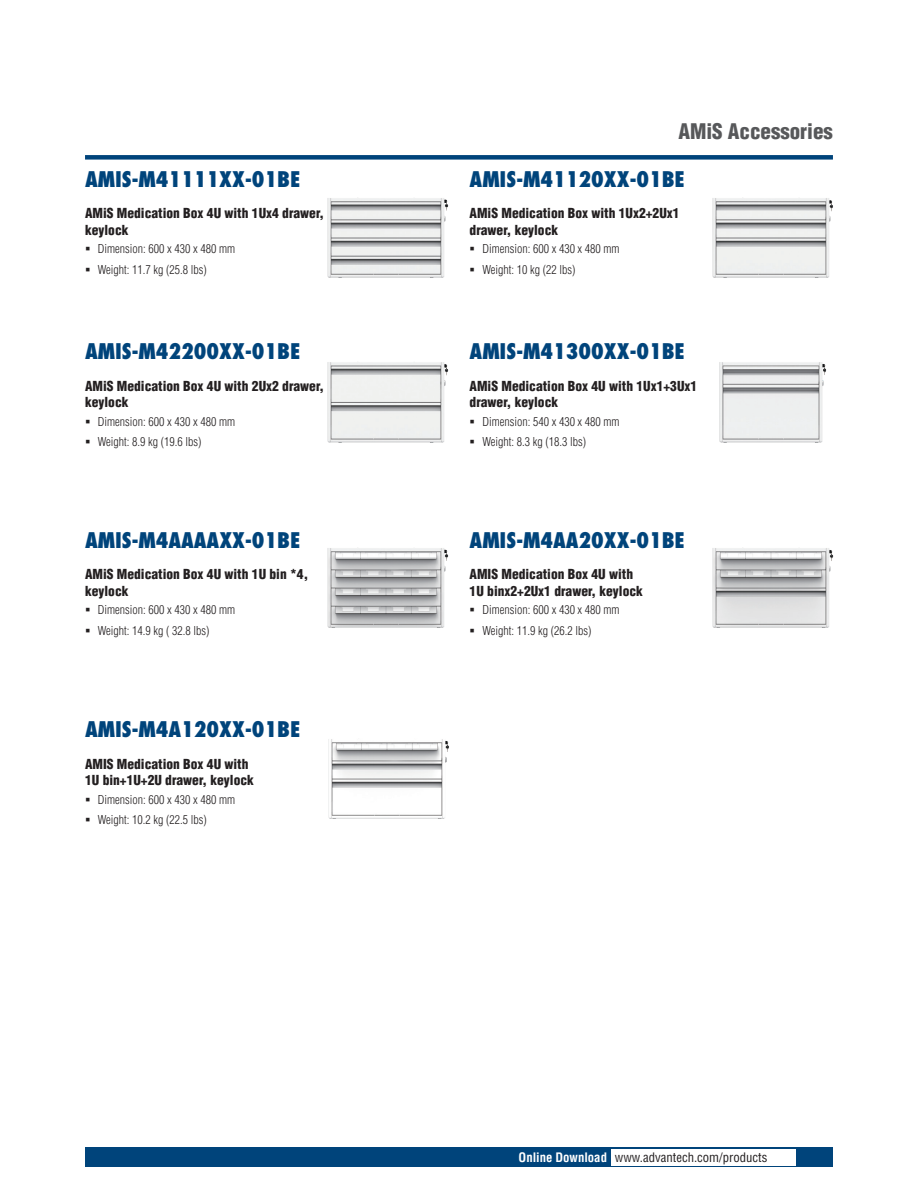
<style>
.page{position:relative;width:918px;height:1188px;background:#fff}
.page>*{position:absolute;margin:0;border:0;box-sizing:border-box;transform-origin:0 0}
.t1{font:800 condensed 21px "Futura";color:#00447b}
.t2{font:900 condensed 21px "Helvetica";color:#57585a}
.t3{font:900 condensed 13.5px/16.5px "Helvetica";color:#231f20}
.t4{font:condensed 12.75px "Helvetica";color:#231f20}
.t5{font:300 condensed 12px/20.7px "Helvetica";color:#231f20}
.s1{font-weight:700;color:#fff}
</style>
<div class="page">
<div style="left:85px;top:155px;width:748px;height:5px;background:#00447b"></div>
<div style="left:85px;top:1147px;width:748px;height:20px;background:#00447b"></div>
<div style="left:611px;top:1149px;width:184px;height:16px;background:#fff"></div>
<img style="left:327px;top:197px;width:122px;height:81px">
<img style="left:327px;top:362px;width:122px;height:81px">
<img style="left:327px;top:547px;width:122px;height:81px">
<img style="left:328px;top:739px;width:121px;height:80px">
<img style="left:712px;top:197px;width:121px;height:81px">
<img style="left:719px;top:362px;width:108px;height:81px">
<img style="left:712px;top:547px;width:122px;height:81px">
<h1 class="t1" style="left:85px;top:166px;width:217px">AMIS-M41111XX-01BE</h1>
<p class="t3" style="left:85px;top:205px;width:241px">AMiS Medication Box 4U with 1Ux4 drawer, keylock</p>
<p class="t5" style="left:98px;top:238px;width:139px">Dimension: 600 x 430 x 480 mm<br>Weight: 11.7 kg (25.8 lbs)</p>
<h1 class="t1" style="left:85px;top:338px;width:217px">AMIS-M42200XX-01BE</h1>
<p class="t3" style="left:85px;top:377px;width:241px">AMiS Medication Box 4U with 2Ux2 drawer, keylock</p>
<p class="t5" style="left:98px;top:411px;width:139px">Dimension: 600 x 430 x 480 mm<br>Weight: 8.9 kg (19.6 lbs)</p>
<h1 class="t1" style="left:85px;top:527px;width:217px">AMIS-M4AAAAXX-01BE</h1>
<p class="t3" style="left:85px;top:566px;width:225px">AMiS Medication Box 4U with 1U bin *4, keylock</p>
<p class="t5" style="left:98px;top:600px;width:139px">Dimension: 600 x 430 x 480 mm<br>Weight: 14.9 kg ( 32.8 lbs)</p>
<h1 class="t1" style="left:85px;top:716px;width:217px">AMIS-M4A120XX-01BE</h1>
<p class="t3" style="left:85px;top:756px;width:170px">AMIS Medication Box 4U with<br>1U bin+1U+2U drawer, keylock</p>
<p class="t5" style="left:98px;top:789px;width:139px">Dimension: 600 x 430 x 480 mm<br>Weight: 10.2 kg (22.5 lbs)</p>
<h1 class="t2" style="left:678px;top:118px;width:156px">AMiS Accessories</h1>
<h1 class="t1" style="left:470px;top:166px;width:217px">AMIS-M41120XX-01BE</h1>
<p class="t3" style="left:470px;top:205px;width:212px">AMiS Medication Box with 1Ux2+2Ux1 drawer, keylock</p>
<p class="t5" style="left:482px;top:238px;width:139px">Dimension: 600 x 430 x 480 mm<br>Weight: 10 kg (22 lbs)</p>
<h1 class="t1" style="left:470px;top:338px;width:217px">AMIS-M41300XX-01BE</h1>
<p class="t3" style="left:470px;top:377px;width:229px">AMiS Medication Box 4U with 1Ux1+3Ux1 drawer, keylock</p>
<p class="t5" style="left:482px;top:411px;width:139px">Dimension: 540 x 430 x 480 mm<br>Weight: 8.3 kg (18.3 lbs)</p>
<h1 class="t1" style="left:470px;top:527px;width:217px">AMIS-M4AA20XX-01BE</h1>
<p class="t3" style="left:470px;top:566px;width:175px">AMIS Medication Box 4U with<br>1U binx2+2Ux1 drawer, keylock</p>
<p class="t5" style="left:482px;top:600px;width:139px">Dimension: 600 x 430 x 480 mm<br>Weight: 11.9 kg (26.2 lbs)</p>
<p class="t4" style="left:519px;top:1150px;width:250px"><span class="s1">Online Download</span> www.advantech.com/products</p>
</div>
